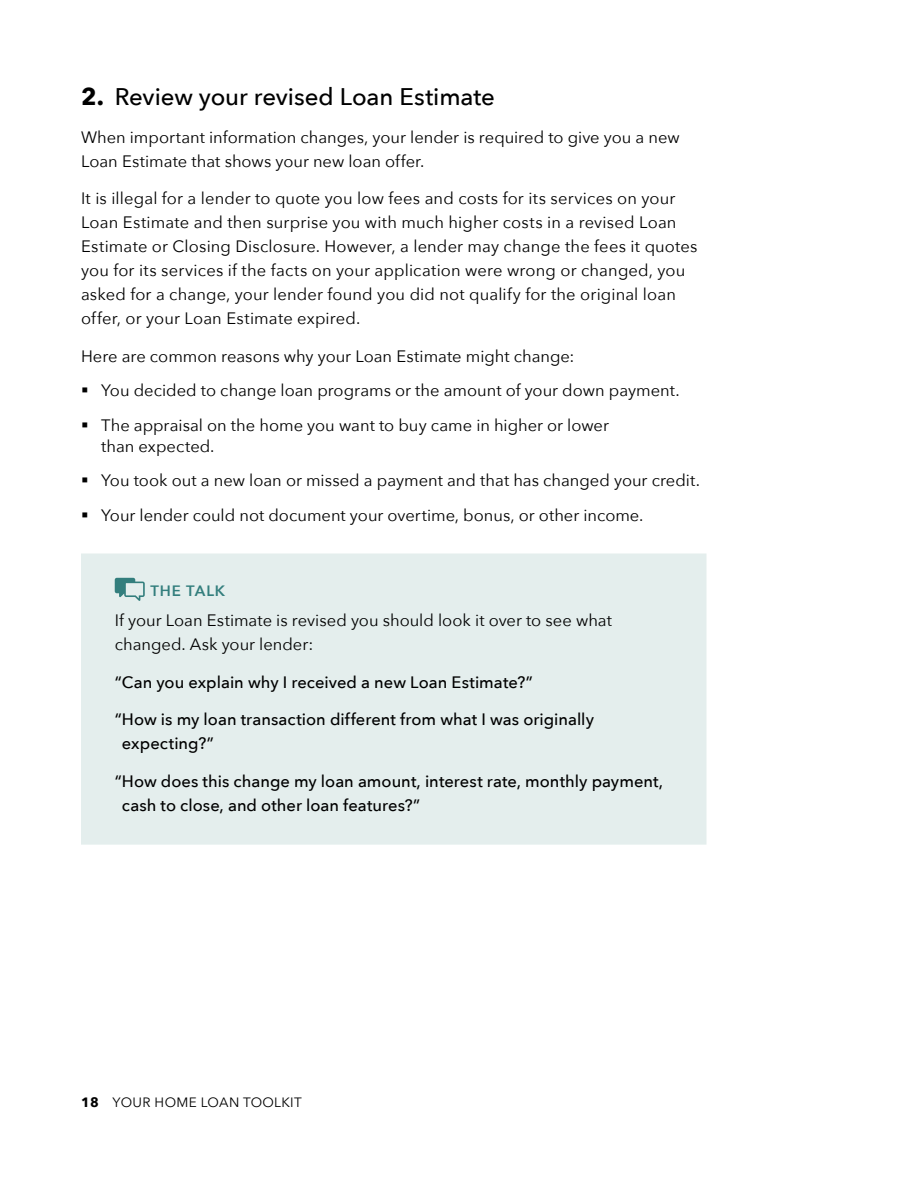
<style>
.page{position:relative;width:918px;height:1188px;background:#fff}
.page>*{position:absolute;margin:0;border:0;box-sizing:border-box;transform-origin:0 0}
.t1{font:500 24px "Avenir Next";letter-spacing:-.005em;color:#000}
.t2{font:16.5px/24px "Avenir Next";letter-spacing:.005em;color:#000}
.t3{font:500 16.5px/24px "Avenir Next";color:#000}
.t4{font:600 15px "Avenir Next";letter-spacing:.06em;color:#337e7d}
.t5{font:13.5px "Avenir Next";letter-spacing:.025em;color:#000}
.s1{font-weight:700}
</style>
<div class="page">
<div style="left:81px;top:554px;width:625px;height:291px;background:#e4eeed"></div>
<svg style="left:115px;top:578px;width:30px;height:23px"></svg>
<h1 class="t1" style="left:81px;top:76px;width:416px"><span class="s1">2.</span> Review your revised Loan Estimate</h1>
<p class="t2" style="left:81px;top:126px;width:600px">When important information changes, your lender is required to give you a new<br>Loan Estimate that shows your new loan offer.</p>
<p class="t2" style="left:81px;top:187px;width:618px">It is illegal for a lender to quote you low fees and costs for its services on your Loan Estimate and then surprise you with much higher costs in a revised Loan Estimate or Closing Disclosure. However, a lender may change the fees it quotes you for its services if the facts on your application were wrong or changed, you asked for a change, your lender found you did not qualify for the original loan offer, or your Loan Estimate expired.</p>
<p class="t2" style="left:81px;top:345px;width:495px">Here are common reasons why your Loan Estimate might change:</p>
<p class="t2" style="left:81px;top:379px;width:600px">▪ You decided to change loan programs or the amount of your down payment.</p>
<p class="t2" style="left:101px;top:415px;width:509px;line-height:21px;text-indent:-20px">▪ The appraisal on the home you want to buy came in higher or lower than expected.</p>
<p class="t2" style="left:81px;top:469px;width:621px">▪ You took out a new loan or missed a payment and that has changed your credit.</p>
<p class="t2" style="left:81px;top:504px;width:564px">▪ Your lender could not document your overtime, bonus, or other income.</p>
<p class="t4" style="left:150px;top:585px;width:76px">THE TALK</p>
<p class="t2" style="left:115px;top:610px;width:499px">If your Loan Estimate is revised you should look it over to see what changed. Ask your lender:</p>
<p class="t3" style="left:115px;top:670px;width:420px">“ Can you explain why I received a new Loan Estimate?”</p>
<p class="t3" style="left:122px;top:707px;width:474px;text-indent:-7px">“ How is my loan transaction different from what I was originally expecting?”</p>
<p class="t3" style="left:122px;top:769px;width:543px;text-indent:-7px">“ How does this change my loan amount, interest rate, monthly payment, cash to close, and other loan features?”</p>
<p class="t5" style="left:81px;top:1096px;width:222px"><span class="s1">18</span> YOUR HOME LOAN TOOLKIT</p>
</div>
